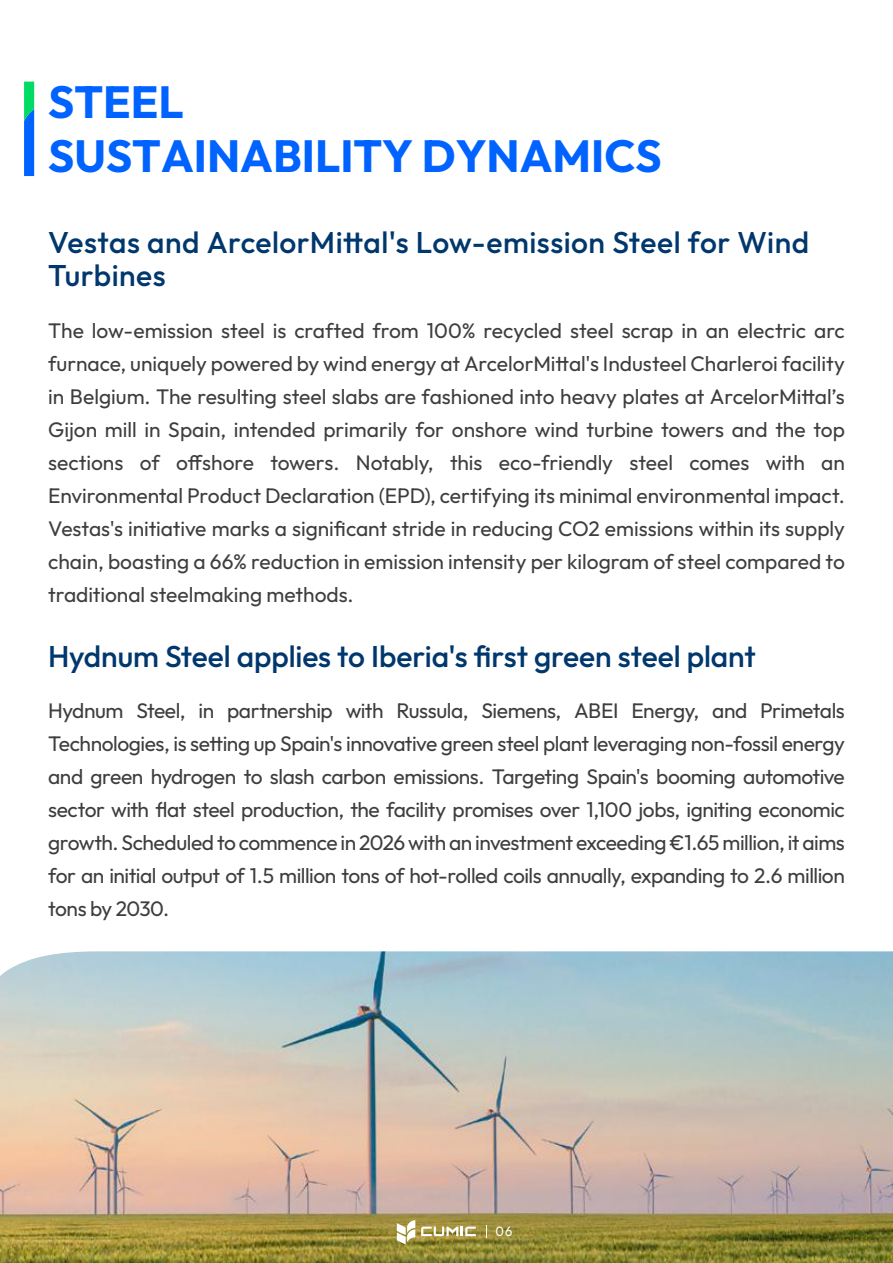
<style>
.page{position:relative;width:893px;height:1263px;background:#fff}
.page>*{position:absolute;margin:0;border:0;box-sizing:border-box;transform-origin:0 0}
.t1{font:700 45px/54px "Outfit";color:#0063ff}
.t2{font:500 30px/33px "Outfit";letter-spacing:.005em;color:#00376d}
.t3{font:21px/33px "Outfit";letter-spacing:-.02em;color:#3e3e3e;text-align:justify}
.t4{font:13.65px "Outfit";color:#fff;scale:.95 1}
</style>
<div class="page">
<svg style="left:24px;top:82px;width:10px;height:94px"></svg>
<img style="left:0;top:951px;width:893px;height:312px">
<svg style="left:397px;top:1220px;width:18px;height:24px"></svg>
<svg style="left:421px;top:1226px;width:55px;height:10px"></svg>
<svg style="left:486px;top:1225px;width:1px;height:13px"></svg>
<h1 class="t1" style="left:48px;top:77px;width:615px">STEEL<br>SUSTAINABILITY DYNAMICS</h1>
<h2 class="t2" style="left:48px;top:227px;width:762px">Vestas and ArcelorMittal's Low-emission Steel for Wind<br>Turbines</h2>
<p class="t3" style="left:48px;top:315px;width:798px">The low-emission steel is crafted from 100% recycled steel scrap in an electric arc furnace, uniquely powered by wind energy at ArcelorMittal's Industeel Charleroi facility in Belgium. The resulting steel slabs are fashioned into heavy plates at ArcelorMittal’s Gijon mill in Spain, intended primarily for onshore wind turbine towers and the top sections of offshore towers. Notably, this eco-friendly steel comes with an Environmental Product Declaration (EPD), certifying its minimal environmental impact.<br>Vestas's initiative marks a significant stride in reducing CO2 emissions within its supply chain, boasting a 66% reduction in emission intensity per kilogram of steel compared to traditional steelmaking methods.</p>
<h2 class="t2" style="left:48px;top:641px;width:709px">Hydnum Steel applies to Iberia's first green steel plant</h2>
<p class="t3" style="left:48px;top:694px;width:798px">Hydnum Steel, in partnership with Russula, Siemens, ABEI Energy, and Primetals Technologies, is setting up Spain's innovative green steel plant leveraging non-fossil energy and green hydrogen to slash carbon emissions. Targeting Spain's booming automotive sector with flat steel production, the facility promises over 1,100 jobs, igniting economic growth. Scheduled to commence in 2026 with an investment exceeding €1.65 million, it aims for an initial output of 1.5 million tons of hot-rolled coils annually, expanding to 2.6 million tons by 2030.</p>
<p class="t4" style="left:495px;top:1222px;width:19px">06</p>
</div>
